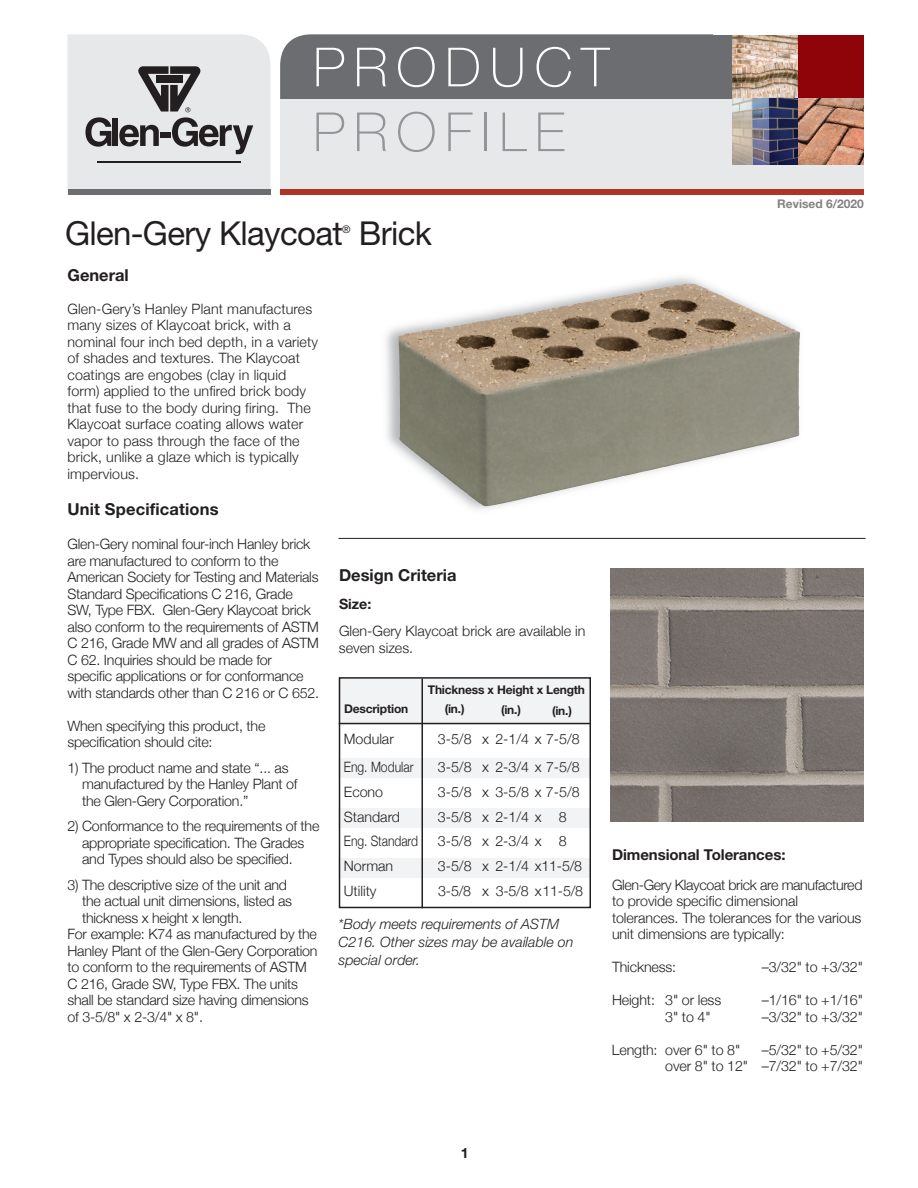
<style>
.page{position:relative;width:918px;height:1188px;background:#fff}
.page>*{position:absolute;margin:0;border:0;box-sizing:border-box;transform-origin:0 0}
.t1{font:100 54px "Helvetica Neue";letter-spacing:.16em;color:#fff}
.t2{font:100 54px "Helvetica Neue";letter-spacing:.16em;color:#939598}
.t3{font:33px "Helvetica Neue";letter-spacing:-.02em;color:#231f20}
.t4{font:700 16.5px "Helvetica Neue";color:#231f20}
.t5{font:700 15px "Helvetica Neue";letter-spacing:-.005em;color:#231f20}
.t6{font:300 14.25px/16.5px "Helvetica Neue";letter-spacing:-.015em;color:#231f20}
.t7{font:300 14.25px/16.5px "Helvetica Neue";letter-spacing:.01em;color:#231f20}
.t8{font:italic 300 14.25px/18px "Helvetica Neue";color:#231f20}
.t9{font:300 14.25px "Helvetica Neue";letter-spacing:-.015em;color:#231f20;scale:.85 1}
.t10{font:700 14.25px "Helvetica Neue";color:#231f20}
.t11{font:700 12px "Helvetica Neue";letter-spacing:-.015em;color:#231f20}
.t12{font:700 12px "Helvetica Neue";color:#808285}
.t13{font:10.5px "Helvetica Neue";color:#231f20}
</style>
<div class="page">
<div style="left:339px;top:758px;width:252px;height:20px;background:#f2f3f4"></div>
<div style="left:339px;top:808px;width:252px;height:19px;background:#f2f3f4"></div>
<div style="left:339px;top:858px;width:252px;height:19px;background:#f2f3f4"></div>
<img style="left:338px;top:277px;width:528px;height:262px">
<img style="left:399px;top:313px;width:129px;height:23px">
<hr style="left:339px;top:538px;width:527px;height:1px;background:#231f20">
<div style="left:280px;top:34px;width:585px;height:65px;background:#6c6d70"></div>
<div style="left:280px;top:99px;width:585px;height:96px;background:#e7e8e9"></div>
<div style="left:280px;top:189px;width:585px;height:6px;background:#b13326"></div>
<svg style="left:68px;top:34px;width:203px;height:161px;background:#cacacb"></svg>
<div style="left:798px;top:32px;width:66px;height:66px;background:#8e0409"></div>
<img style="left:732px;top:34px;width:66px;height:64px">
<img style="left:798px;top:98px;width:66px;height:67px">
<svg style="left:732px;top:98px;width:66px;height:67px;background:#6d6e81"></svg>
<img style="left:610px;top:569px;width:254px;height:253px">
<div style="left:339px;top:678px;width:252px;height:46px;background:#f2f3f4"></div>
<div style="left:339px;top:677px;width:252px;height:231px;border:2px solid #231f20"></div>
<hr style="left:421px;top:678px;width:2px;height:230px;background:#231f20">
<hr style="left:339px;top:723px;width:252px;height:1px;background:#231f20">
<div style="left:713px;top:15px;width:197px;height:19px;background:#fff"></div>
<div style="left:864px;top:31px;width:43px;height:167px;background:#fff"></div>
<h1 class="t1" style="left:313px;top:48px;width:298px">PRODUCT</h1>
<h1 class="t2" style="left:313px;top:113px;width:253px">PROFILE</h1>
<h2 class="t3" style="left:65px;top:222px;width:279px">Glen-Gery Klaycoat</h2>
<p class="t13" style="left:342px;top:226px;width:10px">®</p>
<h2 class="t3" style="left:359px;top:222px;width:75px">Brick</h2>
<p class="t12" style="left:777px;top:199px;width:88px">Revised 6/2020</p>
<p class="t4" style="left:68px;top:269px;width:63px">General</p>
<p class="t7" style="left:68px;top:300px;width:252px">Glen-Gery’s Hanley Plant manufactures many sizes of Klaycoat brick, with a nominal four inch bed depth, in a variety of shades and textures. The Klaycoat coatings are engobes (clay in liquid form) applied to the unfired brick body that fuse to the body during firing. The Klaycoat surface coating allows water vapor to pass through the face of the brick, unlike a glaze which is typically impervious.</p>
<p class="t4" style="left:68px;top:503px;width:153px">Unit Specifications</p>
<p class="t6" style="left:68px;top:536px;width:253px">Glen-Gery nominal four-inch Hanley brick are manufactured to conform to the American Society for Testing and Materials Standard Specifications C 216, Grade SW, Type FBX. Glen-Gery Klaycoat brick also conform to the requirements of ASTM C 216, Grade MW and all grades of ASTM C 62. Inquiries should be made for specific applications or for conformance with standards other than C 216 or C 652.</p>
<p class="t6" style="left:68px;top:717px;width:199px">When specifying this product, the specification should cite:</p>
<p class="t6" style="left:82px;top:759px;width:217px;text-indent:-15px">1) The product name and state “... as manufactured by the Hanley Plant of the Glen-Gery Corporation.”</p>
<p class="t6" style="left:82px;top:818px;width:239px;text-indent:-15px">2) Conformance to the requirements of the appropriate specification. The Grades and Types should also be specified.</p>
<p class="t6" style="left:67px;top:876px;width:221px">3) The descriptive size of the unit and</p>
<p class="t6" style="left:82px;top:893px;width:212px">the actual unit dimensions, listed as</p>
<p class="t6" style="left:82px;top:909px;width:162px">thickness x height x length.</p>
<p class="t6" style="left:67px;top:926px;width:251px">For example: K74 as manufactured by the</p>
<p class="t6" style="left:67px;top:942px;width:252px">Hanley Plant of the Glen-Gery Corporation</p>
<p class="t6" style="left:67px;top:959px;width:241px">to conform to the requirements of ASTM</p>
<p class="t6" style="left:67px;top:975px;width:232px">C 216, Grade SW, Type FBX. The units</p>
<p class="t6" style="left:67px;top:992px;width:243px">shall be standard size having dimensions</p>
<p class="t6" style="left:67px;top:1008px;width:137px">of 3-5/8" x 2-3/4" x 8".</p>
<p class="t4" style="left:339px;top:569px;width:119px">Design Criteria</p>
<p class="t10" style="left:339px;top:599px;width:34px">Size:</p>
<p class="t6" style="left:339px;top:622px;width:248px">Glen-Gery Klaycoat brick are available in seven sizes.</p>
<p class="t11" style="left:428px;top:686px;width:159px">Thickness x Height x Length</p>
<p class="t11" style="left:344px;top:704px;width:66px">Description</p>
<p class="t11" style="left:445px;top:704px;width:21px">(in.)</p>
<p class="t11" style="left:501px;top:705px;width:21px">(in.)</p>
<p class="t11" style="left:552px;top:706px;width:21px">(in.)</p>
<p class="t6" style="left:344px;top:731px;width:51px">Modular</p>
<p class="t6" style="left:438px;top:731px;width:143px">3-5/8 x 2-1/4 x 7-5/8</p>
<p class="t9" style="left:344px;top:758px;width:83px">Eng. Modular</p>
<p class="t6" style="left:438px;top:758px;width:143px">3-5/8 x 2-3/4 x 7-5/8</p>
<p class="t6" style="left:344px;top:783px;width:41px">Econo</p>
<p class="t6" style="left:438px;top:783px;width:143px">3-5/8 x 3-5/8 x 7-5/8</p>
<p class="t6" style="left:344px;top:808px;width:58px">Standard</p>
<p class="t6" style="left:438px;top:808px;width:131px">3-5/8 x 2-1/4 x 8</p>
<p class="t9" style="left:344px;top:832px;width:89px">Eng. Standard</p>
<p class="t6" style="left:438px;top:833px;width:131px">3-5/8 x 2-3/4 x 8</p>
<p class="t6" style="left:344px;top:857px;width:51px">Norman</p>
<p class="t6" style="left:438px;top:857px;width:146px">3-5/8 x 2-1/4 x11-5/8</p>
<p class="t6" style="left:344px;top:882px;width:34px">Utility</p>
<p class="t6" style="left:438px;top:882px;width:146px">3-5/8 x 3-5/8 x11-5/8</p>
<p class="t8" style="left:339px;top:916px;width:236px">*Body meets requirements of ASTM<br>C216. Other sizes may be available on special order.</p>
<p class="t5" style="left:612px;top:849px;width:175px">Dimensional Tolerances:</p>
<p class="t6" style="left:612px;top:876px;width:252px">Glen-Gery Klaycoat brick are manufactured to provide specific dimensional tolerances. The tolerances for the various unit dimensions are typically:</p>
<p class="t6" style="left:612px;top:959px;width:66px">Thickness:</p>
<p class="t6" style="left:762px;top:959px;width:103px">–3/32" to +3/32"</p>
<p class="t6" style="left:612px;top:992px;width:111px">Height: 3" or less</p>
<p class="t6" style="left:762px;top:992px;width:103px">–1/16" to +1/16"</p>
<p class="t6" style="left:665px;top:1008px;width:47px">3" to 4"</p>
<p class="t6" style="left:762px;top:1008px;width:103px">–3/32" to +3/32"</p>
<p class="t6" style="left:612px;top:1041px;width:130px">Length: over 6" to 8"</p>
<p class="t6" style="left:665px;top:1041px;width:199px;text-align:right">–5/32" to +5/32"<br>over 8" to 12" –7/32" to +7/32"</p>
<p class="t10" style="left:461px;top:1147px;width:9px">1</p>
</div>
